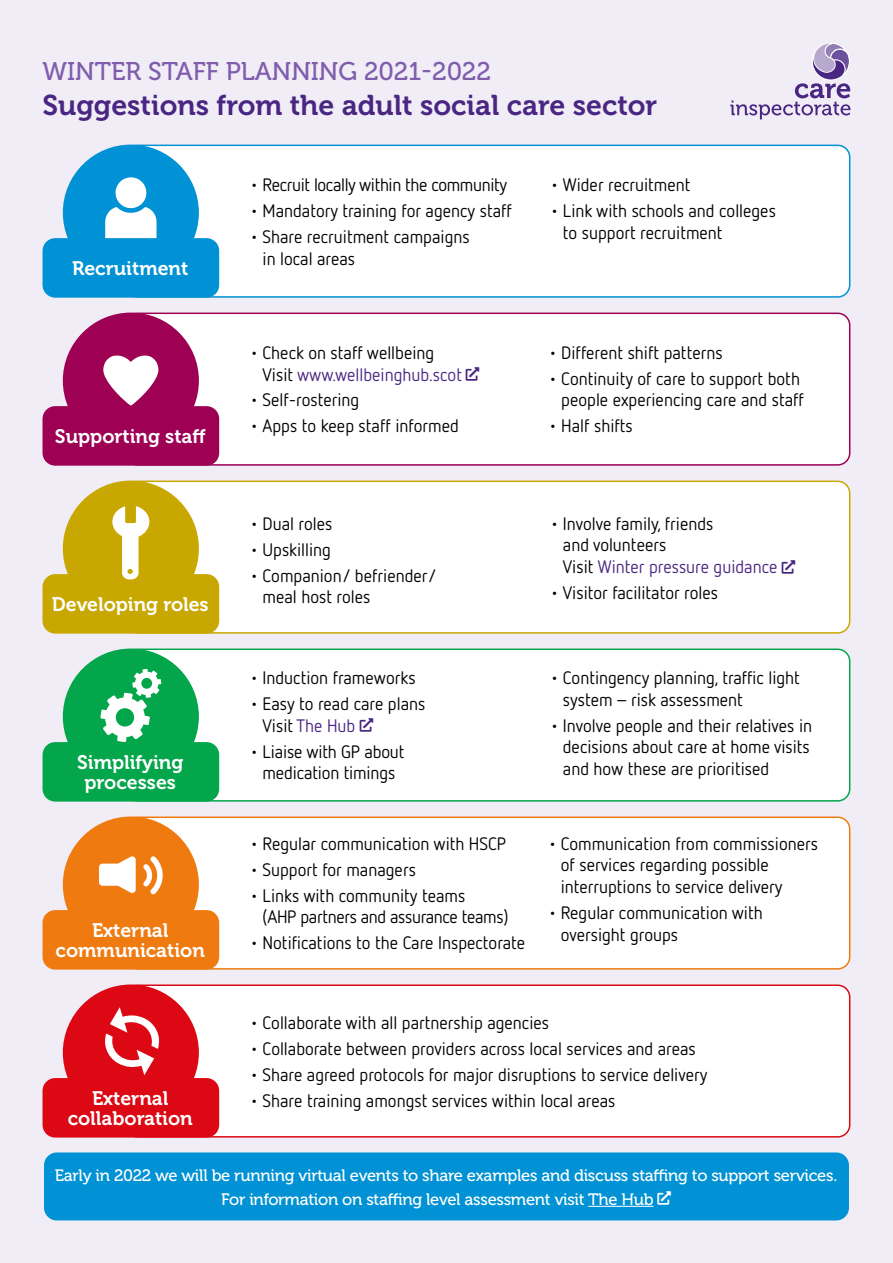
<style>
.page{position:relative;width:893px;height:1263px;background:#f1edf6}
.page>*{position:absolute;margin:0;border:0;box-sizing:border-box;transform-origin:0 0}
.t1{font:28.5px "Museo 700";color:#4a2683}
.t2{font:25.5px "Museo 500";color:#7f5dad}
.t3{font:19.5px/19.5px "Museo 700";color:#fff;text-align:center}
.t4{font:18px/21.6px "Netto OT";color:#000}
.t5{font:18px/21.6px "Netto OT";letter-spacing:-.02em;color:#000}
.t6{font:16.5px/24px "Museo 500";letter-spacing:-.015em;color:#fff}
.s1{color:#4a2683}
</style>
<div class="page">
<div style="left:44px;top:1152px;width:805px;height:68px;background:#0092d4;border-radius:13px"></div>
<hr style="left:588px;top:1206px;width:65px;height:1px;background:#fff">
<svg style="left:730px;top:43px;width:120px;height:76px"></svg>
<div style="left:126px;top:481px;width:724px;height:152px;background:#fff;border-radius:12px"></div>
<div style="left:125px;top:480px;width:725px;height:154px;border:2px solid #c8a800;border-radius:12px"></div>
<div style="left:63px;top:480px;width:136px;height:137px;background:#c8a800;border-radius:50%"></div>
<div style="left:43px;top:574px;width:176px;height:60px;background:#c8a800;border-radius:13px"></div>
<svg style="left:112px;top:506px;width:37px;height:73px"></svg>
<div style="left:126px;top:817px;width:724px;height:152px;background:#fff;border-radius:12px"></div>
<div style="left:125px;top:816px;width:725px;height:153px;border:2px solid #ef7b10;border-radius:12px"></div>
<div style="left:63px;top:816px;width:136px;height:136px;background:#ef7b10;border-radius:50%"></div>
<div style="left:43px;top:910px;width:176px;height:59px;background:#ef7b10;border-radius:13px"></div>
<svg style="left:99px;top:856px;width:37px;height:37px"></svg>
<svg style="left:143px;top:856px;width:20px;height:38px"></svg>
<div style="left:126px;top:649px;width:724px;height:152px;background:#fff;border-radius:12px"></div>
<div style="left:125px;top:648px;width:725px;height:154px;border:2px solid #04a64b;border-radius:12px"></div>
<div style="left:63px;top:648px;width:136px;height:137px;background:#04a64b;border-radius:50%"></div>
<div style="left:43px;top:742px;width:176px;height:60px;background:#04a64b;border-radius:13px"></div>
<svg style="left:100px;top:669px;width:61px;height:73px"></svg>
<div style="left:126px;top:985px;width:724px;height:152px;background:#fff;border-radius:12px"></div>
<div style="left:125px;top:984px;width:725px;height:153px;border:2px solid #dc0814;border-radius:12px"></div>
<div style="left:63px;top:984px;width:136px;height:136px;background:#dc0814;border-radius:50%"></div>
<div style="left:43px;top:1078px;width:176px;height:59px;background:#dc0814;border-radius:13px"></div>
<svg style="left:105px;top:1007px;width:54px;height:68px"></svg>
<div style="left:126px;top:313px;width:724px;height:152px;background:#fff;border-radius:12px"></div>
<div style="left:125px;top:313px;width:725px;height:153px;border:2px solid #9e0054;border-radius:12px"></div>
<div style="left:63px;top:313px;width:136px;height:136px;background:#9e0054;border-radius:50%"></div>
<div style="left:43px;top:406px;width:176px;height:60px;background:#9e0054;border-radius:13px"></div>
<svg style="left:103px;top:355px;width:56px;height:51px"></svg>
<div style="left:126px;top:145px;width:724px;height:152px;background:#fff;border-radius:12px"></div>
<div style="left:125px;top:145px;width:725px;height:153px;border:2px solid #0092d4;border-radius:12px"></div>
<div style="left:63px;top:145px;width:136px;height:136px;background:#0092d4;border-radius:50%"></div>
<div style="left:43px;top:238px;width:176px;height:60px;background:#0092d4;border-radius:13px"></div>
<svg style="left:105px;top:177px;width:52px;height:61px"></svg>
<h2 class="t2" style="left:43px;top:58px;width:450px">WINTER STAFF PLANNING 2021-2022</h2>
<h1 class="t1" style="left:43px;top:89px;width:616px">Suggestions from the adult social care sector</h1>
<p class="t3" style="left:72px;top:259px;width:118px">Recruitment</p>
<p class="t3" style="left:55px;top:427px;width:152px">Supporting staff</p>
<p class="t3" style="left:52px;top:595px;width:158px">Developing roles</p>
<p class="t3" style="left:77px;top:753px;width:108px">Simplifying processes</p>
<p class="t5" style="left:250px;top:174px;width:259px">• Recruit locally within the community</p>
<p class="t4" style="left:250px;top:200px;width:264px">• Mandatory training for agency staff</p>
<p class="t4" style="left:263px;top:226px;width:209px;text-indent:-13px">• Share recruitment campaigns in local areas</p>
<p class="t4" style="left:263px;top:341px;width:201px;text-indent:-13px">• Check on staff wellbeing<br>Visit <span class="s1">www.wellbeinghub.scot</span></p>
<p class="t4" style="left:250px;top:389px;width:111px">• Self-rostering</p>
<p class="t4" style="left:250px;top:415px;width:210px">• Apps to keep staff informed</p>
<p class="t4" style="left:250px;top:512px;width:84px">• Dual roles</p>
<p class="t4" style="left:250px;top:538px;width:83px">• Upskilling</p>
<p class="t4" style="left:263px;top:564px;width:176px;text-indent:-13px">• Companion/ befriender/ meal host roles</p>
<p class="t4" style="left:250px;top:667px;width:167px">• Induction frameworks</p>
<p class="t4" style="left:263px;top:692px;width:164px;text-indent:-13px">• Easy to read care plans<br>Visit <span class="s1">The Hub</span></p>
<p class="t4" style="left:250px;top:740px;width:156px;text-align:center">• Liaise with GP about medication timings</p>
<p class="t4" style="left:550px;top:174px;width:142px">• Wider recruitment</p>
<p class="t4" style="left:563px;top:200px;width:215px;text-indent:-13px">• Link with schools and colleges to support recruitment</p>
<p class="t4" style="left:548px;top:341px;width:176px">• Different shift patterns</p>
<p class="t4" style="left:548px;top:367px;width:257px;text-align:right">• Continuity of care to support both people experiencing care and staff</p>
<p class="t4" style="left:548px;top:415px;width:86px">• Half shifts</p>
<p class="t4" style="left:563px;top:512px;width:216px;text-indent:-13px">• Involve family, friends<br>and volunteers<br>Visit <span class="s1">Winter pressure guidance</span></p>
<p class="t4" style="left:550px;top:581px;width:169px">• Visitor facilitator roles</p>
<p class="t4" style="left:563px;top:667px;width:238px;text-indent:-13px">• Contingency planning, traffic light system – risk assessment</p>
<p class="t4" style="left:563px;top:714px;width:251px;text-indent:-13px">• Involve people and their relatives in decisions about care at home visits and how these are prioritised</p>
<p class="t4" style="left:561px;top:832px;width:259px;text-indent:-13px">• Communication from commissioners of services regarding possible interruptions to service delivery</p>
<p class="t4" style="left:548px;top:901px;width:216px">• Regular communication with</p>
<p class="t4" style="left:250px;top:832px;width:258px">• Regular communication with HSCP</p>
<p class="t4" style="left:250px;top:858px;width:168px">• Support for managers</p>
<p class="t5" style="left:263px;top:884px;width:248px;text-indent:-13px">• Links with community teams<br>(AHP partners and assurance teams)</p>
<p class="t4" style="left:250px;top:931px;width:277px">• Notifications to the Care Inspectorate</p>
<p class="t3" style="left:92px;top:921px;width:78px">External</p>
<p class="t4" style="left:561px;top:923px;width:119px">oversight groups</p>
<p class="t3" style="left:56px;top:941px;width:151px">communication</p>
<p class="t4" style="left:250px;top:1012px;width:301px">• Collaborate with all partnership agencies</p>
<p class="t4" style="left:250px;top:1037px;width:447px">• Collaborate between providers across local services and areas</p>
<p class="t4" style="left:250px;top:1063px;width:459px">• Share agreed protocols for major disruptions to service delivery</p>
<p class="t3" style="left:92px;top:1089px;width:78px">External</p>
<p class="t4" style="left:250px;top:1089px;width:367px">• Share training amongst services within local areas</p>
<p class="t3" style="left:68px;top:1109px;width:127px">collaboration</p>
<p class="t6" style="left:221px;top:1163px;width:618px;text-indent:-166px">Early in 2022 we will be running virtual events to share examples and discuss staffing to support services.<br>For information on staffing level assessment visit The Hub</p>
</div>
